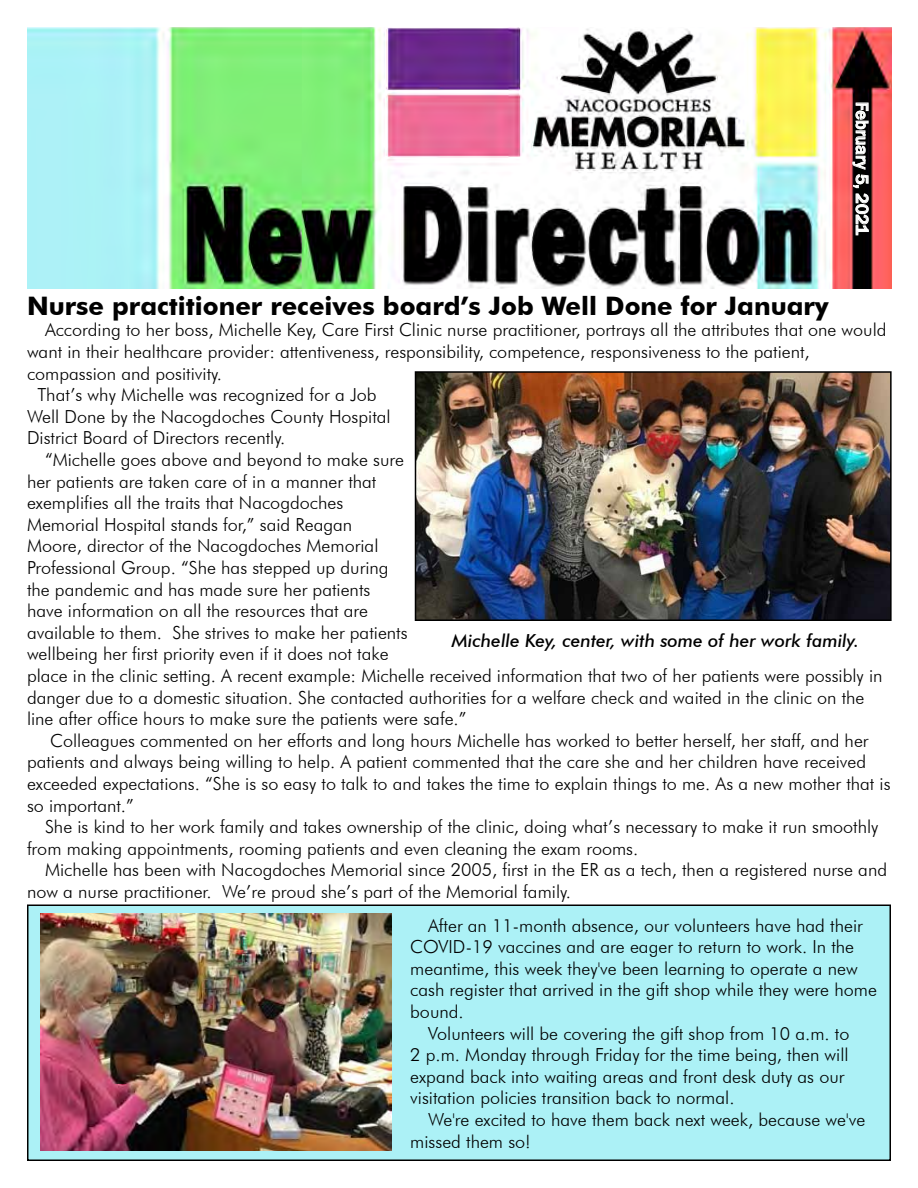
<style>
.page{position:relative;width:918px;height:1188px;background:#fff}
.page>*{position:absolute;margin:0;border:0;box-sizing:border-box;transform-origin:0 0}
.t1{font:700 25.5px "Futura BT";color:#000}
.t2{font:300 18px "Futura BT";color:#000}
.t3{font:italic 500 18px "Futura BT";color:#000}
.t4{font:500 18px "Franklin Gothic";color:#fff}
</style>
<div class="page">
<div style="left:28px;top:905px;width:862px;height:255px;background:#acf1f6"></div>
<div style="left:27px;top:904px;width:864px;height:257px;border:2px solid #000"></div>
<img style="left:27px;top:27px;width:864px;height:262px">
<svg style="left:852px;top:102px;width:17px;height:134px;background:#565051"></svg>
<img style="left:418px;top:374px;width:471px;height:244px">
<div style="left:415px;top:371px;width:477px;height:250px;border:2px solid #000"></div>
<img style="left:40px;top:913px;width:352px;height:237px">
<p class="t4" style="left:873px;top:102px;width:135px;rotate:90deg">February 5, 2021</p>
<h1 class="t1" style="left:27px;top:290px;width:803px">Nurse practitioner receives board’s Job Well Done for January</h1>
<p class="t2" style="left:45px;top:319px;width:843px">According to her boss, Michelle Key, Care First Clinic nurse practitioner, portrays all the attributes that one would</p>
<p class="t2" style="left:27px;top:341px;width:784px">want in their healthcare provider: attentiveness, responsibility, competence, responsiveness to the patient,</p>
<p class="t2" style="left:27px;top:362px;width:197px">compassion and positivity.</p>
<p class="t2" style="left:37px;top:384px;width:341px">That’s why Michelle was recognized for a Job</p>
<p class="t2" style="left:27px;top:406px;width:365px">Well Done by the Nacogdoches County Hospital</p>
<p class="t2" style="left:27px;top:427px;width:260px">District Board of Directors recently.</p>
<p class="t2" style="left:45px;top:449px;width:361px">“Michelle goes above and beyond to make sure</p>
<p class="t2" style="left:27px;top:470px;width:351px">her patients are taken care of in a manner that</p>
<p class="t2" style="left:27px;top:492px;width:318px">exemplifies all the traits that Nacogdoches</p>
<p class="t2" style="left:27px;top:514px;width:327px">Memorial Hospital stands for,” said Reagan</p>
<p class="t2" style="left:27px;top:535px;width:353px">Moore, director of the Nacogdoches Memorial</p>
<p class="t2" style="left:27px;top:557px;width:363px">Professional Group. “She has stepped up during</p>
<p class="t2" style="left:27px;top:578px;width:345px">the pandemic and has made sure her patients</p>
<p class="t2" style="left:27px;top:600px;width:343px">have information on all the resources that are</p>
<p class="t2" style="left:27px;top:622px;width:382px">available to them. She strives to make her patients</p>
<p class="t2" style="left:27px;top:643px;width:363px">wellbeing her first priority even if it does not take</p>
<p class="t2" style="left:27px;top:665px;width:857px">place in the clinic setting. A recent example: Michelle received information that two of her patients were possibly in</p>
<p class="t2" style="left:27px;top:686px;width:839px">danger due to a domestic situation. She contacted authorities for a welfare check and waited in the clinic on the</p>
<p class="t2" style="left:27px;top:708px;width:441px">line after office hours to make sure the patients were safe.”</p>
<p class="t2" style="left:50px;top:730px;width:820px">Colleagues commented on her efforts and long hours Michelle has worked to better herself, her staff, and her</p>
<p class="t2" style="left:27px;top:751px;width:841px">patients and always being willing to help. A patient commented that the care she and her children have received</p>
<p class="t2" style="left:27px;top:773px;width:865px">exceeded expectations. “She is so easy to talk to and takes the time to explain things to me. As a new mother that is</p>
<p class="t2" style="left:27px;top:794px;width:108px">so important.”</p>
<p class="t2" style="left:45px;top:816px;width:835px">She is kind to her work family and takes ownership of the clinic, doing what’s necessary to make it run smoothly</p>
<p class="t2" style="left:27px;top:838px;width:613px">from making appointments, rooming patients and even cleaning the exam rooms.</p>
<p class="t2" style="left:45px;top:859px;width:844px">Michelle has been with Nacogdoches Memorial since 2005, first in the ER as a tech, then a registered nurse and</p>
<p class="t2" style="left:27px;top:881px;width:546px">now a nurse practitioner. We’re proud she’s part of the Memorial family.</p>
<p class="t3" style="left:452px;top:629px;width:409px">Michelle Key, center, with some of her work family.</p>
<p class="t2" style="left:428px;top:914px;width:436px">After an 11-month absence, our volunteers have had their</p>
<p class="t2" style="left:410px;top:936px;width:445px">COVID-19 vaccines and are eager to return to work. In the</p>
<p class="t2" style="left:410px;top:958px;width:449px">meantime, this week they've been learning to operate a new</p>
<p class="t2" style="left:410px;top:979px;width:468px">cash register that arrived in the gift shop while they were home</p>
<p class="t2" style="left:410px;top:1001px;width:55px">bound.</p>
<p class="t2" style="left:428px;top:1022px;width:423px">Volunteers will be covering the gift shop from 10 a.m. to</p>
<p class="t2" style="left:410px;top:1044px;width:440px">2 p.m. Monday through Friday for the time being, then will</p>
<p class="t2" style="left:410px;top:1066px;width:436px">expand back into waiting areas and front desk duty as our</p>
<p class="t2" style="left:410px;top:1087px;width:326px">visitation policies transition back to normal.</p>
<p class="t2" style="left:428px;top:1109px;width:439px">We're excited to have them back next week, because we've</p>
<p class="t2" style="left:410px;top:1130px;width:122px">missed them so!</p>
</div>
